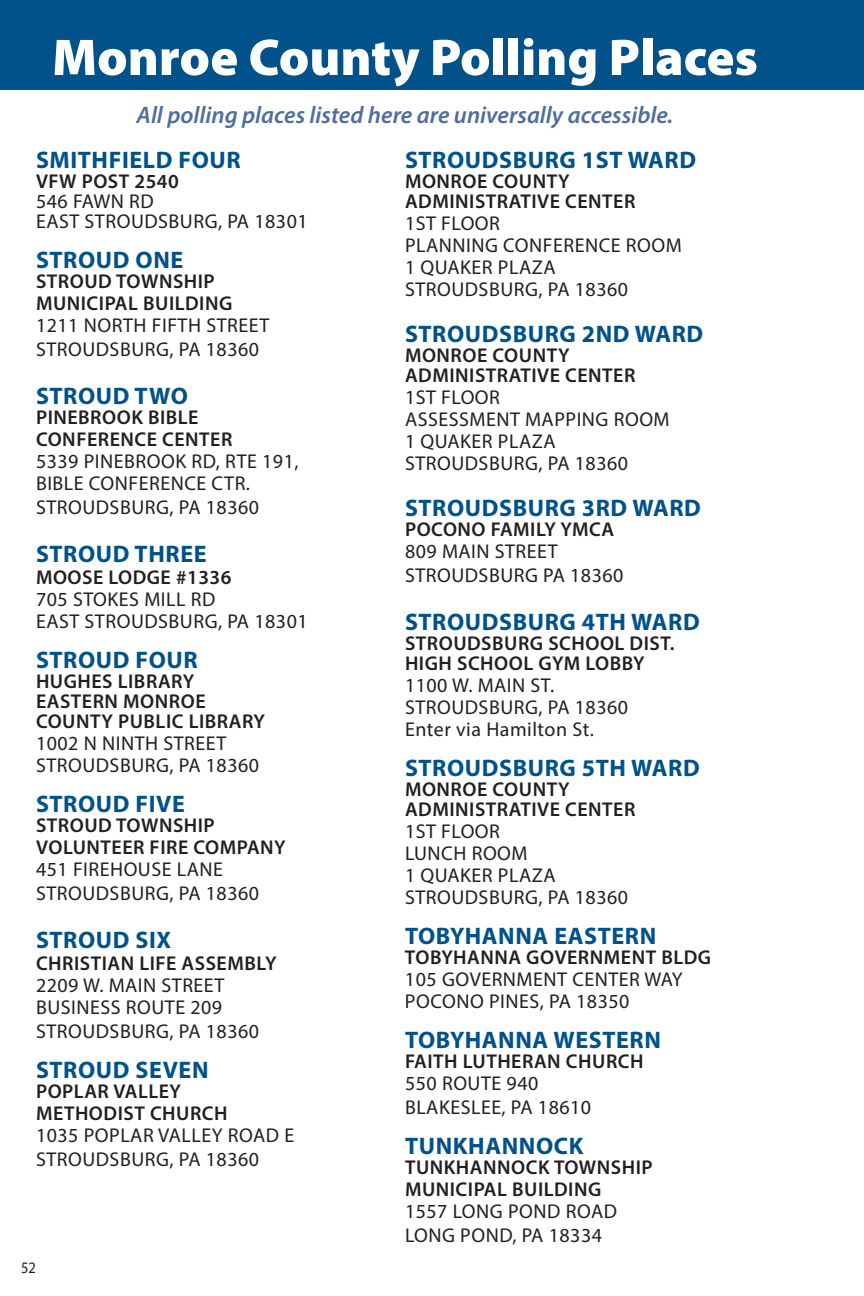
<style>
.page{position:relative;width:864px;height:1296px;background:#fff}
.page>*{position:absolute;margin:0;border:0;box-sizing:border-box;transform-origin:0 0}
.t1{font:900 52px "Myriad Pro";color:#fff}
.t2{font:700 24px "Myriad Pro";letter-spacing:.025em;color:#01528a}
.t3{font:italic 600 24px "Myriad Pro";color:#4f6d9d}
.t4{font:20px/22px "Myriad Pro";letter-spacing:.025em;color:#231f20}
.t5{font:600 20px/20px "Myriad Pro";letter-spacing:.025em;color:#231f20}
.t6{font:16px "Myriad Pro";color:#231f20;scale:.9 1}
</style>
<div class="page">
<div style="left:0;top:0;width:864px;height:90px;background:#01528a"></div>
<hr style="left:863px;top:90px;width:1px;height:1206px;background:#fcf5e5">
<hr style="left:863px;top:0;width:1px;height:90px;background:#f8bd2d">
<h1 class="t1" style="left:52px;top:23px;width:707px">Monroe County Polling Places</h1>
<p class="t3" style="left:137px;top:99px;width:538px">All polling places listed here are universally accessible.</p>
<p class="t2" style="left:36px;top:145px;width:206px">SMITHFIELD FOUR</p>
<p class="t5" style="left:36px;top:171px;width:144px">VFW POST 2540</p>
<p class="t4" style="left:36px;top:191px;width:273px;line-height:20px">546 FAWN RD<br>EAST STROUDSBURG, PA 18301</p>
<p class="t2" style="left:36px;top:245px;width:149px">STROUD ONE</p>
<p class="t5" style="left:36px;top:270px;width:198px;line-height:22px">STROUD TOWNSHIP<br>MUNICIPAL BUILDING</p>
<p class="t4" style="left:36px;top:313px;width:235px;line-height:24px">1211 NORTH FIFTH STREET<br>STROUDSBURG, PA 18360</p>
<p class="t2" style="left:36px;top:381px;width:153px">STROUD TWO</p>
<p class="t5" style="left:36px;top:406px;width:198px;line-height:22px">PINEBROOK BIBLE<br>CONFERENCE CENTER</p>
<p class="t4" style="left:36px;top:450px;width:264px">5339 PINEBROOK RD, RTE 191,<br>BIBLE CONFERENCE CTR.</p>
<p class="t4" style="left:36px;top:496px;width:225px">STROUDSBURG, PA 18360</p>
<p class="t2" style="left:36px;top:539px;width:172px">STROUD THREE</p>
<p class="t5" style="left:36px;top:567px;width:197px">MOOSE LODGE #1336</p>
<p class="t4" style="left:36px;top:588px;width:273px">705 STOKES MILL RD<br>EAST STROUDSBURG, PA 18301</p>
<p class="t2" style="left:36px;top:645px;width:163px">STROUD FOUR</p>
<p class="t5" style="left:36px;top:671px;width:231px">HUGHES LIBRARY<br>EASTERN MONROE<br>COUNTY PUBLIC LIBRARY</p>
<p class="t4" style="left:36px;top:732px;width:225px">1002 N NINTH STREET<br>STROUDSBURG, PA 18360</p>
<p class="t2" style="left:36px;top:789px;width:150px">STROUD FIVE</p>
<p class="t5" style="left:36px;top:814px;width:251px;line-height:22px">STROUD TOWNSHIP<br>VOLUNTEER FIRE COMPANY</p>
<p class="t4" style="left:36px;top:857px;width:225px;line-height:24px">451 FIREHOUSE LANE<br>STROUDSBURG, PA 18360</p>
<p class="t2" style="left:36px;top:925px;width:137px">STROUD SIX</p>
<p class="t5" style="left:36px;top:953px;width:242px">CHRISTIAN LIFE ASSEMBLY</p>
<p class="t4" style="left:36px;top:974px;width:190px">2209 W. MAIN STREET<br>BUSINESS ROUTE 209</p>
<p class="t4" style="left:36px;top:1020px;width:225px">STROUDSBURG, PA 18360</p>
<p class="t2" style="left:36px;top:1055px;width:174px">STROUD SEVEN</p>
<p class="t5" style="left:36px;top:1080px;width:193px;line-height:22px">POPLAR VALLEY<br>METHODIST CHURCH</p>
<p class="t4" style="left:36px;top:1123px;width:260px;line-height:24px">1035 POPLAR VALLEY ROAD E<br>STROUDSBURG, PA 18360</p>
<p class="t6" style="left:21px;top:1258px;width:18px">52</p>
<p class="t2" style="left:405px;top:145px;width:293px">STROUDSBURG 1ST WARD</p>
<p class="t5" style="left:405px;top:171px;width:232px">MONROE COUNTY<br>ADMINISTRATIVE CENTER</p>
<p class="t4" style="left:405px;top:212px;width:278px">1ST FLOOR<br>PLANNING CONFERENCE ROOM<br>1 QUAKER PLAZA<br>STROUDSBURG, PA 18360</p>
<p class="t2" style="left:405px;top:319px;width:300px">STROUDSBURG 2ND WARD</p>
<p class="t5" style="left:405px;top:345px;width:232px">MONROE COUNTY<br>ADMINISTRATIVE CENTER</p>
<p class="t4" style="left:405px;top:386px;width:266px">1ST FLOOR<br>ASSESSMENT MAPPING ROOM<br>1 QUAKER PLAZA<br>STROUDSBURG, PA 18360</p>
<p class="t2" style="left:405px;top:493px;width:298px">STROUDSBURG 3RD WARD</p>
<p class="t5" style="left:405px;top:519px;width:211px">POCONO FAMILY YMCA</p>
<p class="t4" style="left:405px;top:539px;width:220px;line-height:24px">809 MAIN STREET<br>STROUDSBURG PA 18360</p>
<p class="t2" style="left:405px;top:607px;width:296px">STROUDSBURG 4TH WARD</p>
<p class="t5" style="left:405px;top:633px;width:271px">STROUDSBURG SCHOOL DIST.<br>HIGH SCHOOL GYM LOBBY</p>
<p class="t4" style="left:405px;top:674px;width:225px">1100 W. MAIN ST.<br>STROUDSBURG, PA 18360<br>Enter via Hamilton St.</p>
<p class="t2" style="left:405px;top:753px;width:296px">STROUDSBURG 5TH WARD</p>
<p class="t5" style="left:405px;top:779px;width:232px">MONROE COUNTY<br>ADMINISTRATIVE CENTER</p>
<p class="t4" style="left:405px;top:820px;width:225px">1ST FLOOR<br>LUNCH ROOM<br>1 QUAKER PLAZA<br>STROUDSBURG, PA 18360</p>
<p class="t2" style="left:405px;top:921px;width:253px">TOBYHANNA EASTERN</p>
<p class="t5" style="left:405px;top:947px;width:308px">TOBYHANNA GOVERNMENT BLDG</p>
<p class="t4" style="left:405px;top:968px;width:279px">105 GOVERNMENT CENTER WAY<br>POCONO PINES, PA 18350</p>
<p class="t2" style="left:405px;top:1025px;width:257px">TOBYHANNA WESTERN</p>
<p class="t5" style="left:405px;top:1051px;width:240px">FAITH LUTHERAN CHURCH</p>
<p class="t4" style="left:405px;top:1071px;width:188px;line-height:24px">550 ROUTE 940<br>BLAKESLEE, PA 18610</p>
<p class="t2" style="left:405px;top:1131px;width:180px">TUNKHANNOCK</p>
<p class="t5" style="left:405px;top:1156px;width:249px;line-height:22px">TUNKHANNOCK TOWNSHIP<br>MUNICIPAL BUILDING</p>
<p class="t4" style="left:405px;top:1199px;width:214px;line-height:24px">1557 LONG POND ROAD<br>LONG POND, PA 18334</p>
</div>
